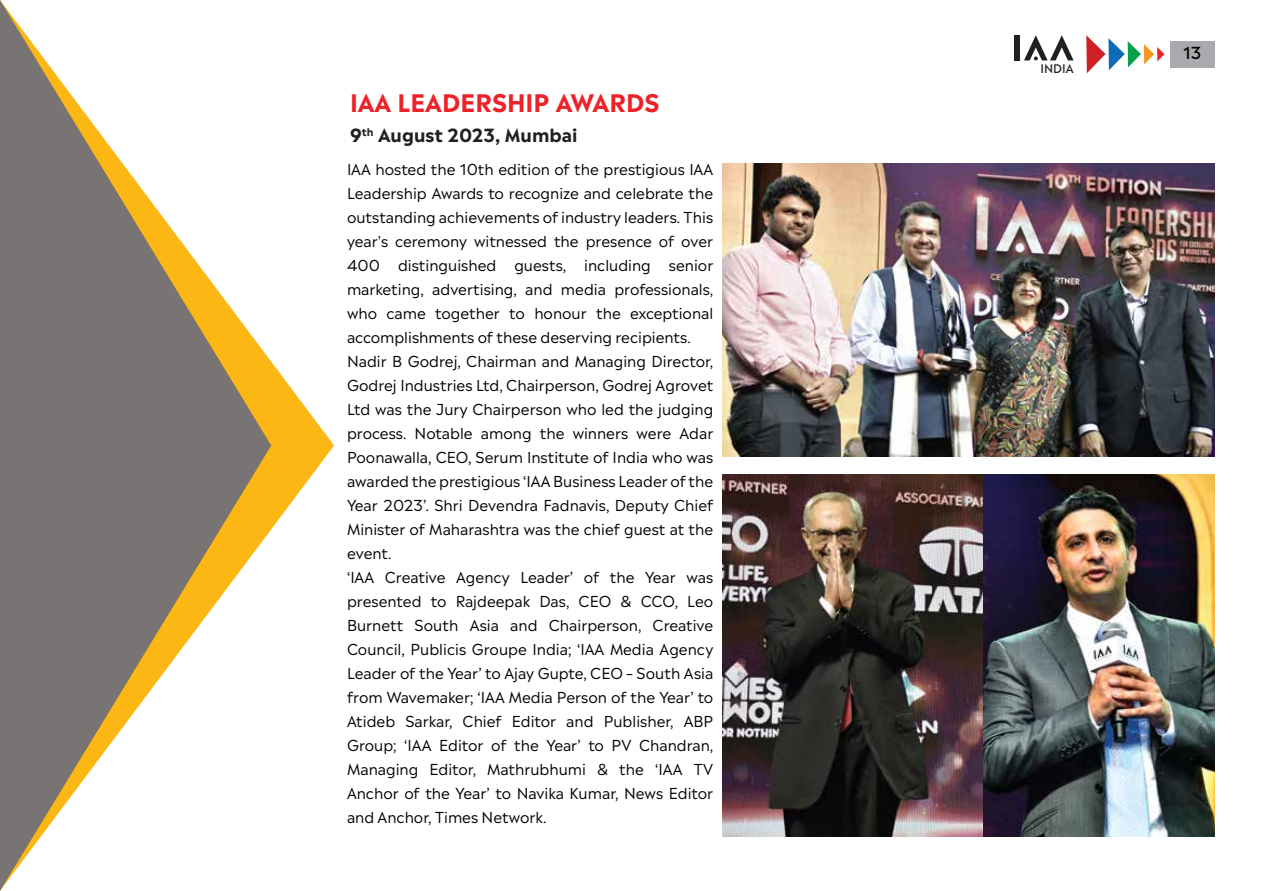
<style>
.page{position:relative;width:1269px;height:891px;background:#fff}
.page>*{position:absolute;margin:0;border:0;box-sizing:border-box;transform-origin:0 0}
.t1{font:700 24px "Madera";color:#ec2227}
.t2{font:700 18px "Madera";color:#231f20}
.t3{font:500 16.5px "Madera";color:#010101}
.t4{font:15px/24px "Madera";color:#010101}
.t5{font:500 11.85px "Madera";color:#231f20}
</style>
<div class="page">
<div style="left:1015px;top:35px;width:5px;height:25px;background:#231f20"></div>
<svg style="left:1024px;top:35px;width:50px;height:25px"></svg>
<svg style="left:1086px;top:35px;width:79px;height:38px"></svg>
<div style="left:1170px;top:41px;width:45px;height:26px;background:#a8aaad"></div>
<img style="left:722px;top:164px;width:493px;height:293px">
<img style="left:722px;top:475px;width:492px;height:362px">
<svg style="left:271px;top:361px;width:63px;height:169px"></svg>
<svg style="left:0;top:0;width:271px;height:891px"></svg>
<h1 class="t1" style="left:350px;top:82px;width:311px">IAA LEADERSHIP AWARDS</h1>
<p class="t2" style="left:350px;top:120px;width:229px">9<sup>th</sup> August 2023, Mumbai</p>
<p class="t4" style="left:347px;top:155px;width:368px">IAA hosted the 10th edition of the prestigious IAA Leadership Awards to recognize and celebrate the outstanding achievements of industry leaders. This year's ceremony witnessed the presence of over 400 distinguished guests, including senior marketing, advertising, and media professionals, who came together to honour the exceptional accomplishments of these deserving recipients.<br>Nadir B Godrej, Chairman and Managing Director, Godrej Industries Ltd, Chairperson, Godrej Agrovet Ltd was the Jury Chairperson who led the judging process. Notable among the winners were Adar Poonawalla, CEO, Serum Institute of India who was awarded the prestigious ‘IAA Business Leader of the Year 2023’. Shri Devendra Fadnavis, Deputy Chief Minister of Maharashtra was the chief guest at the event.<br>‘IAA Creative Agency Leader’ of the Year was presented to Rajdeepak Das, CEO &amp; CCO, Leo Burnett South Asia and Chairperson, Creative Council, Publicis Groupe India; ‘IAA Media Agency Leader of the Year’ to Ajay Gupte, CEO – South Asia from Wavemaker; ‘IAA Media Person of the Year’ to Atideb Sarkar, Chief Editor and Publisher, ABP Group; ‘IAA Editor of the Year’ to PV Chandran, Managing Editor, Mathrubhumi &amp; the ‘IAA TV Anchor of the Year’ to Navika Kumar, News Editor and Anchor, Times Network.</p>
<p class="t5" style="left:1040px;top:58px;width:35px">INDIA</p>
<p class="t3" style="left:1183px;top:39px;width:20px">13</p>
</div>
